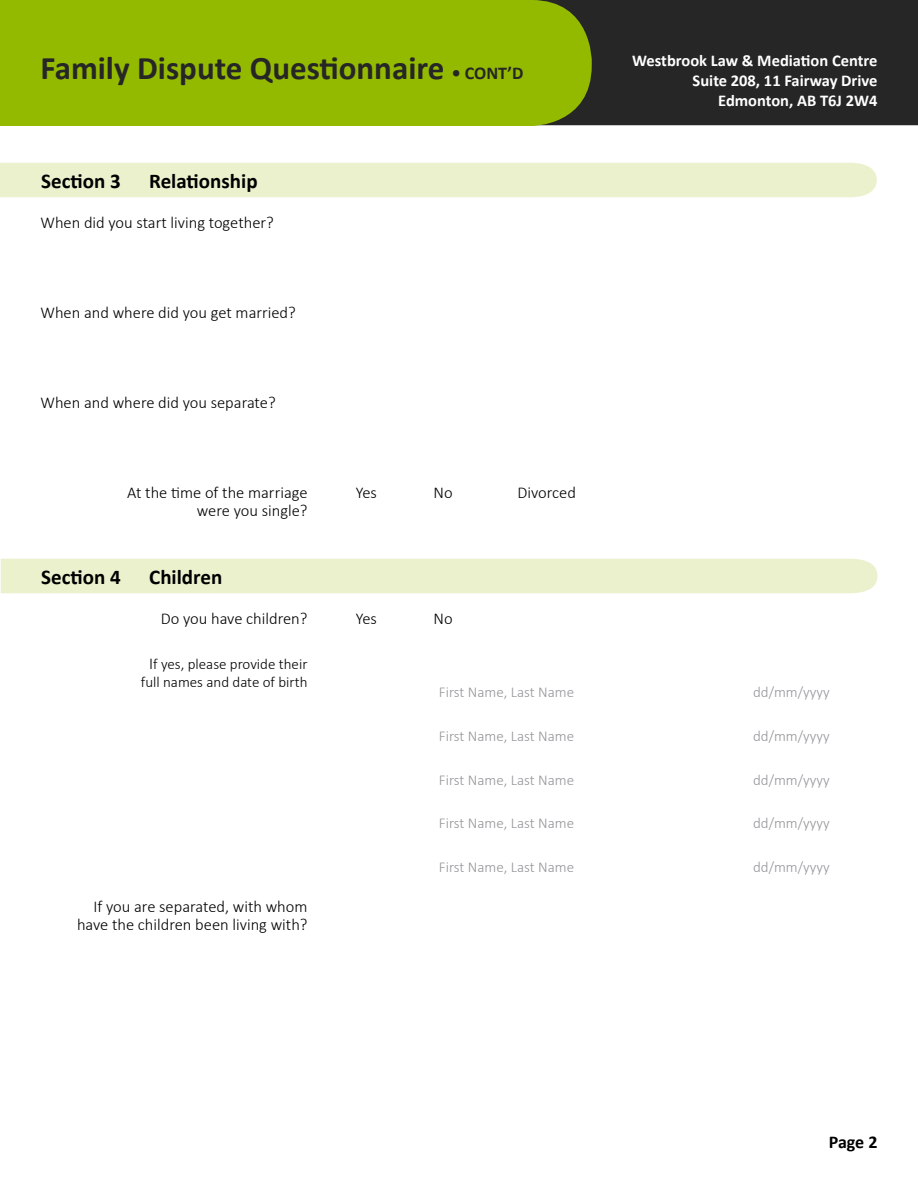
<style>
.page{position:relative;width:918px;height:1188px;background:#fff}
.page>*{position:absolute;margin:0;border:0;box-sizing:border-box;transform-origin:0 0}
.t1{font:700 33px "Calibri";color:#262626}
.t2{font:700 21px "Calibri";color:#000}
.t3{font:700 18px "Calibri";color:#000}
.t4{font:300 16.5px/18px "Calibri";color:#000;text-align:right}
.t5{font:700 16.5px/19.8px "Calibri";color:#fff;text-align:right}
.t6{font:300 15px "Calibri";color:#939598}
.t7{font:300 15px/18px "Calibri";color:#000;text-align:center}
.s1{font-size:18px}
.s2{font-size:16.5px}
</style>
<div class="page">
<div style="left:592px;top:0;width:326px;height:125px;background:#262626"></div>
<div style="left:0;top:0;width:592px;height:126px;background:#94ba00"></div>
<div style="left:0;top:163px;width:877px;height:34px;background:#eaf1cc"></div>
<div style="left:1px;top:559px;width:877px;height:34px;background:#eaf1cc"></div>
<h1 class="t1" style="left:40px;top:47px;width:485px">Family Dispute Questionnaire <span class="s1">• CONT’D</span></h1>
<p class="t2" style="left:41px;top:167px;width:81px">Section 3</p>
<p class="t2" style="left:149px;top:167px;width:110px">Relationship</p>
<p class="t4" style="left:40px;top:213px;width:235px">When did you start living together?</p>
<p class="t4" style="left:40px;top:303px;width:257px">When and where did you get married?</p>
<p class="t4" style="left:40px;top:393px;width:237px">When and where did you separate?</p>
<p class="t4" style="left:127px;top:483px;width:182px">At the time of the marriage were you single?</p>
<p class="t2" style="left:41px;top:563px;width:81px">Section 4</p>
<p class="t2" style="left:149px;top:563px;width:75px">Children</p>
<p class="t4" style="left:356px;top:483px;width:23px">Yes</p>
<p class="t4" style="left:434px;top:483px;width:21px">No</p>
<p class="t4" style="left:517px;top:483px;width:60px">Divorced</p>
<p class="t5" style="left:632px;top:51px;width:247px">Westbrook Law &amp; Mediation Centre<br>Suite 208, 11 Fairway Drive<br>Edmonton, AB T6J 2W4</p>
<p class="t4" style="left:161px;top:609px;width:148px">Do you have children?</p>
<p class="t7" style="left:141px;top:655px;width:168px"><span class="s2">I</span>f yes, please provide their full names and date of birth</p>
<p class="t4" style="left:77px;top:897px;width:232px">If you are separated, with whom have the children been living with?</p>
<p class="t4" style="left:356px;top:609px;width:23px">Yes</p>
<p class="t4" style="left:434px;top:609px;width:21px">No</p>
<p class="t6" style="left:439px;top:683px;width:137px">First Name, Last Name</p>
<p class="t6" style="left:753px;top:683px;width:78px">dd/mm/yyyy</p>
<p class="t6" style="left:439px;top:727px;width:137px">First Name, Last Name</p>
<p class="t6" style="left:753px;top:727px;width:78px">dd/mm/yyyy</p>
<p class="t6" style="left:439px;top:770px;width:137px">First Name, Last Name</p>
<p class="t6" style="left:753px;top:770px;width:78px">dd/mm/yyyy</p>
<p class="t6" style="left:439px;top:814px;width:137px">First Name, Last Name</p>
<p class="t6" style="left:753px;top:814px;width:78px">dd/mm/yyyy</p>
<p class="t6" style="left:439px;top:858px;width:137px">First Name, Last Name</p>
<p class="t6" style="left:753px;top:858px;width:78px">dd/mm/yyyy</p>
<p class="t3" style="left:829px;top:1130px;width:50px">Page 2</p>
</div>
